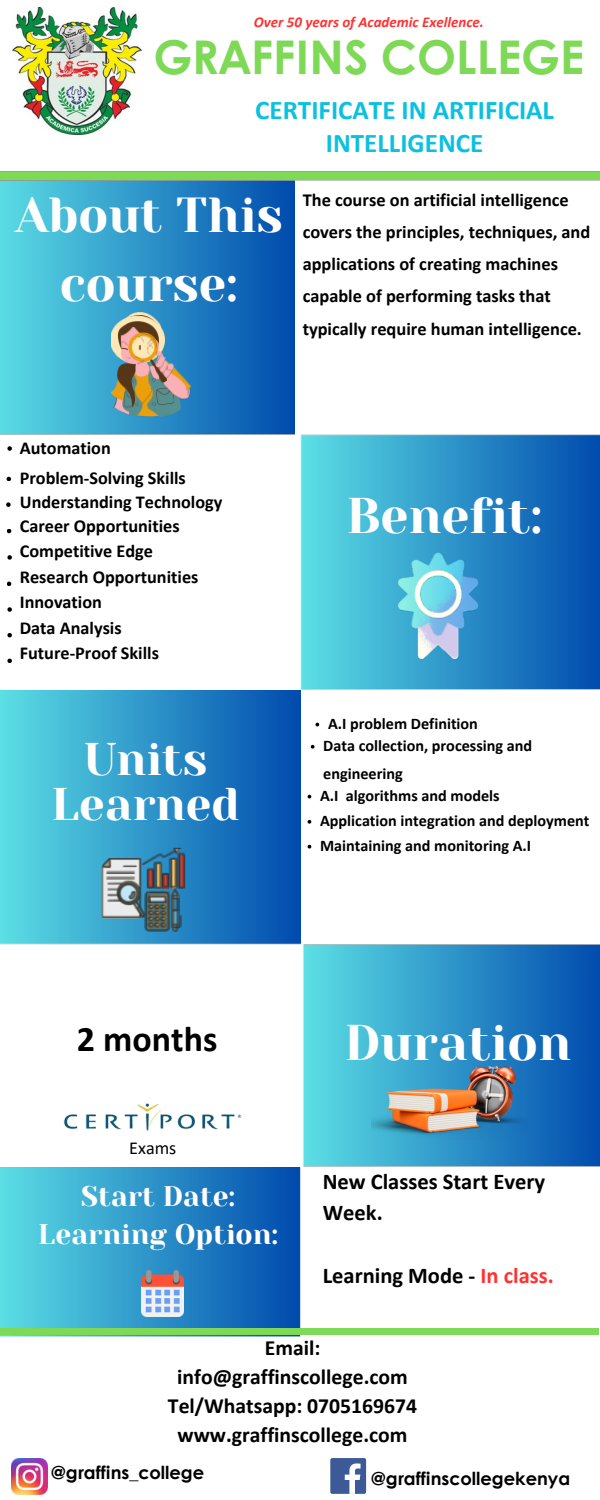
<style>
.page{position:relative;width:600px;height:1500px;background:#fff}
.page>*{position:absolute;margin:0;border:0;box-sizing:border-box;transform-origin:0 0}
.t1{font:50px "Yeseva One";color:#fff}
.t2{font:49px/68.2px "Yeseva One";color:#fff;text-align:center}
.t3{font:700 46.5px "Century Gothic";color:#7ed957}
.t4{font:45.7px/45px "Yeseva One";color:#fff;text-align:center}
.t5{font:700 36px "Calibri";color:#000}
.t6{font:28.3px/38.2px "Yeseva One";color:#fff;text-align:center}
.t7{font:700 27.1px/33px "Calibri";color:#0cc0df;text-align:center}
.t8{font:700 22.5px/30.8px "Calibri";color:#000}
.t9{font:700 21.7px/29.2px "Calibri";color:#000;text-align:center}
.t10{font:700 18.4px/32.2px "Calibri";color:#000}
.t11{font:700 18.2px/25.5px "Calibri";color:#000}
.t12{font:18.2px "Calibri";color:#000}
.t13{font:700 18px "Century Gothic";color:#000}
.t14{font:700 16.2px/27.8px "Calibri";color:#000}
.t15{font:italic 700 15px "Calibri";color:#ff3131}
.s1{color:#ff3131}
</style>
<div class="page">
<img style="left:1px;top:181px;width:294px;height:253px">
<img style="left:1px;top:690px;width:299px;height:255px">
<img style="left:1px;top:1167px;width:299px;height:170px">
<img style="left:300px;top:434px;width:300px;height:255px">
<img style="left:302px;top:944px;width:298px;height:223px">
<img style="left:1px;top:171px;width:599px;height:10px">
<img style="left:13px;top:8px;width:129px;height:127px">
<img style="left:101px;top:858px;width:44px;height:60px">
<img style="left:122px;top:864px;width:16px;height:4px">
<img style="left:106px;top:871px;width:30px;height:3px">
<img style="left:106px;top:877px;width:30px;height:3px">
<svg style="left:128px;top:890px;width:44px;height:41px;background:#537279"></svg>
<img style="left:172px;top:888px;width:10px;height:43px">
<img style="left:146px;top:868px;width:8px;height:20px">
<img style="left:154px;top:866px;width:8px;height:22px">
<img style="left:162px;top:872px;width:7px;height:16px">
<img style="left:169px;top:866px;width:8px;height:22px">
<img style="left:177px;top:853px;width:8px;height:35px">
<img style="left:142px;top:847px;width:40px;height:19px">
<img style="left:125px;top:313px;width:36px;height:3px">
<img style="left:126px;top:315px;width:34px;height:1px">
<img style="left:111px;top:316px;width:54px;height:44px">
<img style="left:111px;top:360px;width:11px;height:58px">
<img style="left:122px;top:377px;width:59px;height:41px">
<img style="left:156px;top:387px;width:18px;height:19px">
<img style="left:136px;top:379px;width:19px;height:28px">
<img style="left:173px;top:360px;width:17px;height:35px">
<img style="left:117px;top:363px;width:19px;height:44px">
<img style="left:117px;top:322px;width:41px;height:40px">
<img style="left:120px;top:327px;width:39px;height:39px">
<img style="left:159px;top:373px;width:30px;height:26px">
<img style="left:149px;top:377px;width:17px;height:6px">
<img style="left:150px;top:377px;width:23px;height:4px">
<img style="left:155px;top:357px;width:18px;height:22px">
<img style="left:128px;top:332px;width:29px;height:4px">
<svg style="left:181px;top:387px;width:8px;height:12px"></svg>
<img style="left:142px;top:333px;width:14px;height:3px">
<svg style="left:121px;top:336px;width:50px;height:41px;background:#c4a288"></svg>
<img style="left:398px;top:552px;width:81px;height:85px">
<img style="left:413px;top:559px;width:65px;height:100px">
<img style="left:414px;top:571px;width:48px;height:47px">
<img style="left:371px;top:1066px;width:156px;height:74px">
<img style="left:142px;top:1271px;width:41px;height:46px">
<div style="left:1px;top:1328px;width:598px;height:7px;background:#7ed957"></div>
<img style="left:11px;top:1458px;width:36px;height:36px">
<svg style="left:330px;top:1458px;width:37px;height:36px"></svg>
<svg style="left:339px;top:1458px;width:27px;height:36px"></svg>
<img style="left:30px;top:1103px;width:239px;height:92px">
<svg style="left:6px;top:502px;width:5px;height:5px"></svg>
<svg style="left:7px;top:477px;width:4px;height:4px"></svg>
<svg style="left:7px;top:529px;width:4px;height:4px"></svg>
<svg style="left:7px;top:582px;width:4px;height:4px"></svg>
<svg style="left:7px;top:446px;width:5px;height:5px"></svg>
<svg style="left:7px;top:555px;width:5px;height:5px"></svg>
<svg style="left:7px;top:607px;width:5px;height:5px"></svg>
<svg style="left:7px;top:633px;width:5px;height:4px"></svg>
<svg style="left:7px;top:659px;width:5px;height:4px"></svg>
<svg style="left:315px;top:723px;width:4px;height:3px"></svg>
<svg style="left:311px;top:745px;width:4px;height:4px"></svg>
<svg style="left:308px;top:795px;width:3px;height:4px"></svg>
<svg style="left:308px;top:820px;width:3px;height:4px"></svg>
<svg style="left:308px;top:845px;width:3px;height:4px"></svg>
<p class="t15" style="left:254px;top:16px;width:232px">Over 50 years of Academic Exellence.</p>
<p class="t3" style="left:153px;top:22px;width:433px">GRAFFINS COLLEGE</p>
<p class="t7" style="left:255px;top:96px;width:300px">CERTIFICATE IN ARTIFICIAL<br>INTELLIGENCE</p>
<p class="t2" style="left:15px;top:182px;width:269px">About This course:</p>
<p class="t10" style="left:303px;top:185px;width:289px">The course on artificial intelligence covers the principles, techniques, and applications of creating machines capable of performing tasks that typically require human intelligence.</p>
<p class="t11" style="left:20px;top:434px;width:168px;line-height:30px">Automation<br>Problem-Solving Skills</p>
<p class="t11" style="left:20px;top:492px;width:204px;line-height:23.2px">Understanding Technology<br>Career Opportunities</p>
<p class="t11" style="left:20px;top:540px;width:180px">Competitive Edge<br>Research Opportunities<br>Innovation<br>Data Analysis<br>Future-Proof Skills</p>
<p class="t4" style="left:51px;top:737px;width:190px">Units<br>Learned</p>
<p class="t1" style="left:346px;top:488px;width:197px">Benefit:</p>
<p class="t14" style="left:328px;top:711px;width:151px">A.I problem Definition</p>
<p class="t14" style="left:323px;top:733px;width:210px">Data collection, processing and engineering</p>
<p class="t14" style="left:320px;top:783px;width:181px">A.I algorithms and models</p>
<p class="t14" style="left:320px;top:808px;width:271px">Application integration and deployment</p>
<p class="t14" style="left:320px;top:833px;width:213px">Maintaining and monitoring A.I</p>
<p class="t5" style="left:77px;top:1024px;width:142px">2 months</p>
<p class="t12" style="left:129px;top:1140px;width:49px">Exams</p>
<p class="t6" style="left:38px;top:1177px;width:242px">Start Date:<br>Learning Option:</p>
<p class="t1" style="left:344px;top:1014px;width:228px">Duration</p>
<p class="t8" style="left:323px;top:1168px;width:224px">New Classes Start Every<br>Week.</p>
<p class="t8" style="left:323px;top:1262px;width:233px">Learning Mode - <span class="s1">In class.</span></p>
<p class="t9" style="left:168px;top:1334px;width:251px">Email: info@graffinscollege.com<br>Tel/Whatsapp: 0705169674 www.graffinscollege.com</p>
<p class="t13" style="left:51px;top:1459px;width:155px">@graffins_college</p>
<p class="t13" style="left:371px;top:1465px;width:200px">@graffinscollegekenya</p>
</div>
